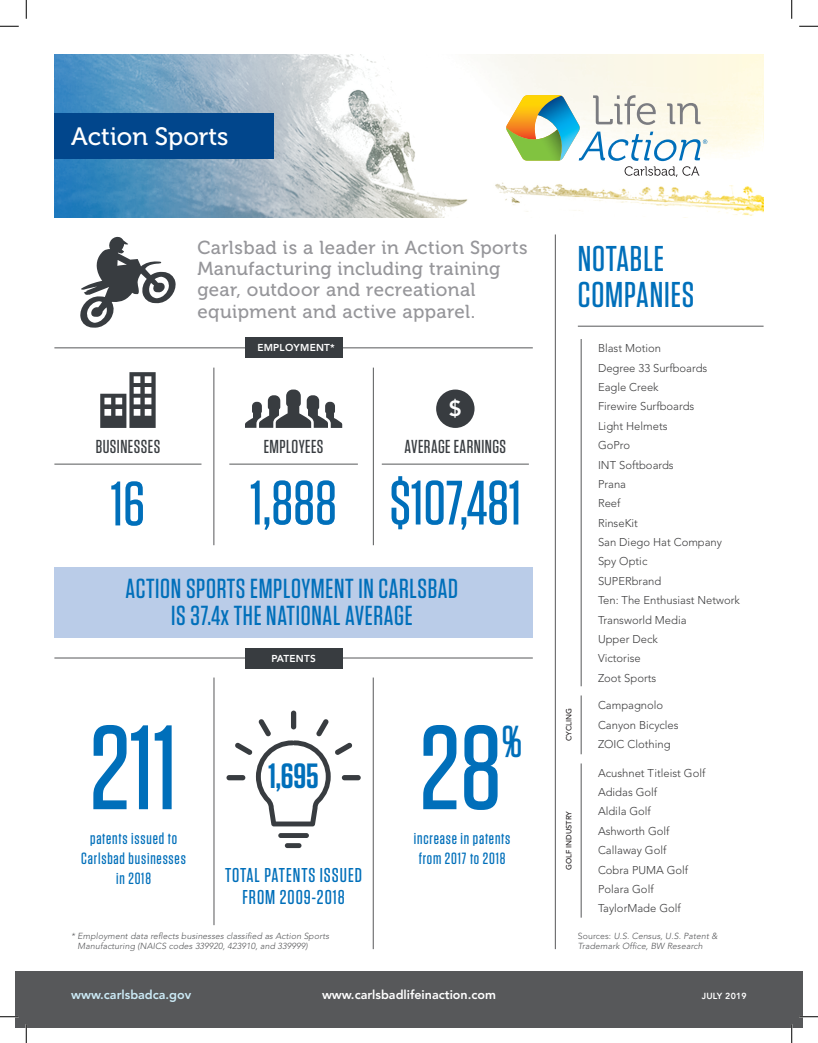
<style>
.page{position:relative;width:818px;height:1043px;background:#fff}
.page>*{position:absolute;margin:0;border:0;box-sizing:border-box;transform-origin:0 0}
.t1{font:500 119.25px "Tungsten";color:#006fba}
.t2{font:500 62.5px "Tungsten";color:#006fba}
.t3{font:500 44.5px "Tungsten";color:#006fba}
.t4{font:500 35.75px/35.8px "Tungsten";letter-spacing:.025em;color:#006fba}
.t5{font:600 35px "Tungsten";color:#006fba}
.t6{font:500 27.5px/27.5px "Tungsten";letter-spacing:.025em;color:#006fba;text-align:center}
.t7{font:25px "Museo 500";color:#fff}
.t8{font:800 21.88px "Avenir";color:#fff}
.t9{font:500 20px/22.5px "Tungsten";letter-spacing:.05em;color:#006fba;text-align:center}
.t10{font:18.75px/21.2px "Museo 500";letter-spacing:.02em;color:#96969a}
.t11{font:500 18.75px "Tungsten";letter-spacing:.025em;color:#383c40}
.t12{font:500 16.25px/20px "Tungsten";letter-spacing:.05em;color:#006fba;text-align:center}
.t13{font:800 12.5px "Avenir";color:#fff}
.t14{font:800 12.5px "Avenir";color:#ccebf7}
.t15{font:300 11.25px/19.4px "Avenir";color:#3e3e3f}
.t16{font:800 10px "Avenir";letter-spacing:.025em;color:#fff}
.t17{font:italic 300 8.75px/10.5px "Avenir";letter-spacing:.01em;color:#57585a}
.t18{font:800 8.75px "Avenir";letter-spacing:.025em;color:#fff}
.t19{font:500 7.5px "Avenir";color:#231f20}
.s1{font-style:normal}
</style>
<div class="page">
<svg style="left:54px;top:54px;width:709px;height:164px"></svg>
<hr style="left:581px;top:695px;width:1px;height:59px;background:#57585a">
<hr style="left:581px;top:763px;width:1px;height:154px;background:#57585a">
<hr style="left:581px;top:339px;width:1px;height:347px;background:#57585a">
<hr style="left:578px;top:326px;width:185px;height:1px;background:#57585a">
<hr style="left:213px;top:367px;width:1px;height:178px;background:#57585a">
<hr style="left:373px;top:367px;width:1px;height:178px;background:#57585a">
<hr style="left:54px;top:464px;width:147px;height:1px;background:#57585a">
<hr style="left:382px;top:464px;width:147px;height:1px;background:#57585a">
<hr style="left:229px;top:464px;width:129px;height:1px;background:#57585a">
<svg style="left:245px;top:389px;width:97px;height:39px"></svg>
<svg style="left:100px;top:372px;width:56px;height:56px"></svg>
<div style="left:436px;top:389px;width:38px;height:39px;background:#383c40;border-radius:50%"></div>
<hr style="left:54px;top:347px;width:478px;height:1px;background:#57585a">
<div style="left:245px;top:338px;width:97px;height:20px;background:#383c40"></div>
<svg style="left:80px;top:236px;width:96px;height:92px"></svg>
<hr style="left:54px;top:657px;width:478px;height:1px;background:#57585a">
<div style="left:245px;top:648px;width:97px;height:20px;background:#383c40"></div>
<hr style="left:214px;top:677px;width:1px;height:248px;background:#57585a">
<hr style="left:373px;top:677px;width:1px;height:272px;background:#57585a">
<div style="left:278px;top:833px;width:31px;height:5px;background:#383c40;border-radius:2px"></div>
<div style="left:285px;top:843px;width:16px;height:5px;background:#383c40;border-radius:2px"></div>
<div style="left:226px;top:775px;width:19px;height:5px;background:#383c40;border-radius:3px"></div>
<div style="left:291px;top:710px;width:5px;height:19px;background:#383c40;border-radius:3px"></div>
<svg style="left:235px;top:719px;width:117px;height:107px"></svg>
<div style="left:342px;top:775px;width:19px;height:5px;background:#383c40;border-radius:3px"></div>
<hr style="left:555px;top:234px;width:1px;height:715px;background:#57585a">
<div style="left:15px;top:971px;width:787px;height:57px;background:#57585a"></div>
<svg style="left:506px;top:95px;width:201px;height:82px"></svg>
<div style="left:54px;top:113px;width:220px;height:45px;background:#01468c"></div>
<div style="left:54px;top:567px;width:478px;height:70px;background:#bacce8"></div>
<svg style="left:0;top:25px;width:19px;height:2px"></svg>
<svg style="left:799px;top:25px;width:19px;height:2px"></svg>
<svg style="left:0;top:1016px;width:18px;height:1px"></svg>
<svg style="left:800px;top:1015px;width:18px;height:2px"></svg>
<svg style="left:25px;top:0;width:2px;height:19px"></svg>
<svg style="left:25px;top:1024px;width:2px;height:18px"></svg>
<svg style="left:791px;top:0;width:1px;height:19px"></svg>
<svg style="left:791px;top:1025px;width:1px;height:17px"></svg>
<h3 class="t7" style="left:71px;top:122px;width:159px">Action Sports</h3>
<h3 class="t10" style="left:197px;top:237px;width:332px">Carlsbad is a leader in Action Sports Manufacturing including training gear, outdoor and recreational equipment and active apparel.</h3>
<p class="t16" style="left:257px;top:342px;width:79px">EMPLOYMENT*</p>
<h3 class="t8" style="left:449px;top:396px;width:14px">$</h3>
<h3 class="t11" style="left:96px;top:436px;width:66px">BUSINESSES</h3>
<h3 class="t11" style="left:264px;top:436px;width:61px">EMPLOYEES</h3>
<h3 class="t11" style="left:404px;top:436px;width:103px">AVERAGE EARNINGS</h3>
<h2 class="t2" style="left:111px;top:471px;width:36px">16</h2>
<h2 class="t2" style="left:250px;top:470px;width:272px">1,888 $107,481</h2>
<h3 class="t6" style="left:126px;top:575px;width:334px">ACTION SPORTS EMPLOYMENT IN CARLSBAD<br>IS 37.4x THE NATIONAL AVERAGE</h3>
<h1 class="t1" style="left:90px;top:705px;width:89px">211</h1>
<h3 class="t12" style="left:81px;top:828px;width:106px">patents issued to<br>Carlsbad businesses in 2018</h3>
<p class="t16" style="left:271px;top:652px;width:46px">PATENTS</p>
<h3 class="t5" style="left:268px;top:757px;width:52px">1,695</h3>
<h3 class="t9" style="left:225px;top:863px;width:138px">TOTAL PATENTS ISSUED<br>FROM 2009-2018</h3>
<p class="t17" style="left:78px;top:930px;width:253px;text-indent:-6px">* Employment data reflects businesses classified as Action Sports<br>Manufacturing (NAICS codes 339920, 423910, and 339999)</p>
<h1 class="t1" style="left:419px;top:705px;width:84px">28</h1>
<h3 class="t3" style="left:501px;top:718px;width:22px">%</h3>
<h3 class="t12" style="left:414px;top:828px;width:98px;text-align:left">increase in patents from 2017 to 2018</h3>
<h3 class="t4" style="left:577px;top:241px;width:118px">NOTABLE<br>COMPANIES</h3>
<p class="t19" style="left:564px;top:741px;width:34px;rotate:-90deg">CYCLING</p>
<p class="t19" style="left:564px;top:870px;width:60px;rotate:-90deg">GOLF INDUSTRY</p>
<p class="t15" style="left:598px;top:339px;width:143px">Blast Motion<br>Degree 33 Surfboards<br>Eagle Creek<br>Firewire Surfboards<br>Light Helmets<br>GoPro<br>INT Softboards<br>Prana<br>Reef<br>RinseKit<br>San Diego Hat Company<br>Spy Optic<br>SUPERbrand<br>Ten: The Enthusiast Network<br>Transworld Media<br>Upper Deck<br>Victorise<br>Zoot Sports</p>
<p class="t15" style="left:598px;top:696px;width:82px">Campagnolo<br>Canyon Bicycles<br>ZOIC Clothing</p>
<p class="t15" style="left:598px;top:763px;width:109px">Acushnet Titleist Golf<br>Adidas Golf<br>Aldila Golf<br>Ashworth Golf<br>Callaway Golf<br>Cobra PUMA Golf<br>Polara Golf<br>TaylorMade Golf</p>
<p class="t17" style="left:578px;top:930px;width:141px"><span class="s1">Sources:</span> U.S. Census, U.S. Patent &amp;<br>Trademark Office, BW Research</p>
<p class="t14" style="left:71px;top:986px;width:121px">www.carlsbadca.gov</p>
<p class="t13" style="left:322px;top:986px;width:175px">www.carlsbadlifeinaction.com</p>
<p class="t18" style="left:701px;top:990px;width:46px">JULY 2019</p>
</div>
